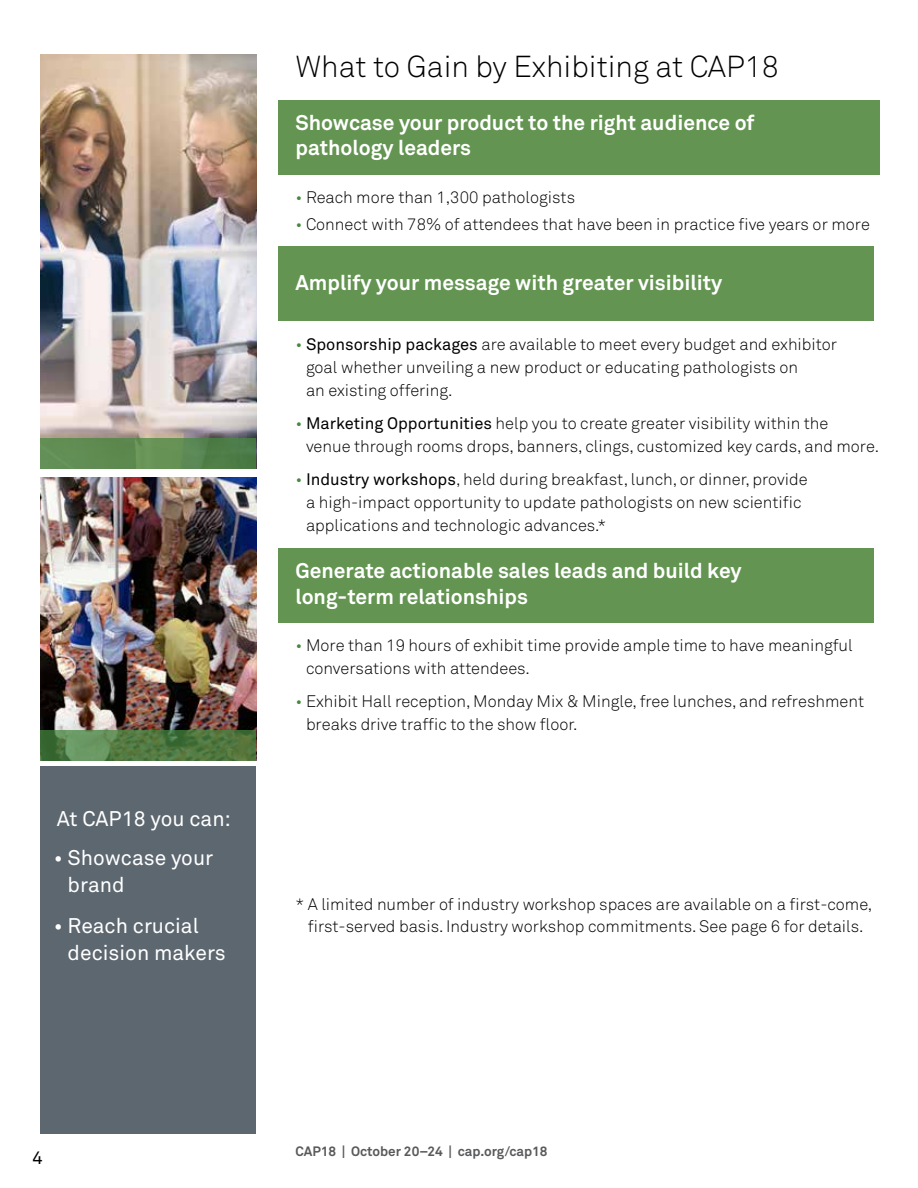
<style>
.page{position:relative;width:918px;height:1188px;background:#fff}
.page>*{position:absolute;margin:0;border:0;box-sizing:border-box;transform-origin:0 0}
.t1{font:300 30px "Akkurat Std";color:#000}
.t2{font:700 21px/25.5px "Akkurat Std";color:#fff}
.t3{font:21px/27px "Akkurat Std";color:#fff}
.t4{font:18px "Akkurat Std";color:#000}
.t5{font:300 16.5px/22.5px "Akkurat Std";color:#000}
.t6{font:700 13.5px "Akkurat Std";color:#58595b}
.s1{color:#46883f}
.s2{font-weight:400}
</style>
<div class="page">
<div style="left:279px;top:548px;width:595px;height:75px;background:#639451"></div>
<div style="left:278px;top:101px;width:602px;height:74px;background:#639451"></div>
<div style="left:278px;top:246px;width:596px;height:74px;background:#639451"></div>
<div style="left:40px;top:767px;width:216px;height:367px;background:#5d6770"></div>
<img style="left:40px;top:54px;width:216px;height:384px">
<svg style="left:40px;top:438px;width:216px;height:31px;background:#5c8950"></svg>
<img style="left:40px;top:477px;width:216px;height:253px">
<svg style="left:40px;top:730px;width:216px;height:31px;background:#527c45"></svg>
<p class="t3" style="left:57px;top:806px;width:176px">At CAP18 you can:</p>
<p class="t3" style="left:68px;top:845px;width:147px;text-indent:-14px">• Showcase your brand</p>
<p class="t3" style="left:68px;top:912px;width:160px;text-indent:-14px">• Reach crucial decision makers</p>
<h1 class="t1" style="left:295px;top:49px;width:485px">What to Gain by Exhibiting at CAP18</h1>
<p class="t2" style="left:295px;top:110px;width:461px">Showcase your product to the right audience of pathology leaders</p>
<p class="t5" style="left:295px;top:186px;width:281px"><span class="s1">•</span> Reach more than 1,300 pathologists</p>
<p class="t5" style="left:295px;top:213px;width:576px"><span class="s1">•</span> Connect with 78% of attendees that have been in practice five years or more</p>
<p class="t2" style="left:295px;top:269px;width:428px">Amplify your message with greater visibility</p>
<p class="t5" style="left:306px;top:333px;width:533px;text-indent:-11px"><span class="s1">•</span> <span class="s2">Sponsorship packages</span> are available to meet every budget and exhibitor goal whether unveiling a new product or educating pathologists on<br>an existing offering.</p>
<p class="t5" style="left:306px;top:412px;width:575px;text-indent:-11px"><span class="s1">•</span> <span class="s2">Marketing Opportunities</span> help you to create greater visibility within the<br>venue through rooms drops, banners, clings, customized key cards, and more.</p>
<p class="t5" style="left:306px;top:468px;width:503px;text-indent:-11px"><span class="s1">•</span> <span class="s2">Industry workshops</span>, held during breakfast, lunch, or dinner, provide a high-impact opportunity to update pathologists on new scientific applications and technologic advances.*</p>
<p class="t2" style="left:295px;top:558px;width:448px">Generate actionable sales leads and build key long-term relationships</p>
<p class="t5" style="left:306px;top:634px;width:548px;text-indent:-11px"><span class="s1">•</span> More than 19 hours of exhibit time provide ample time to have meaningful conversations with attendees.</p>
<p class="t5" style="left:306px;top:690px;width:560px;text-indent:-11px"><span class="s1">•</span> Exhibit Hall reception, Monday Mix &amp; Mingle, free lunches, and refreshment breaks drive traffic to the show floor.</p>
<p class="t5" style="left:295px;top:893px;width:578px;text-align:center">* A limited number of industry workshop spaces are available on a first-come, first-served basis. Industry workshop commitments. See page 6 for details.</p>
<p class="t4" style="left:32px;top:1147px;width:12px">4</p>
<p class="t6" style="left:295px;top:1142px;width:254px">CAP18 | October 20–24 | cap.org/cap18</p>
</div>
